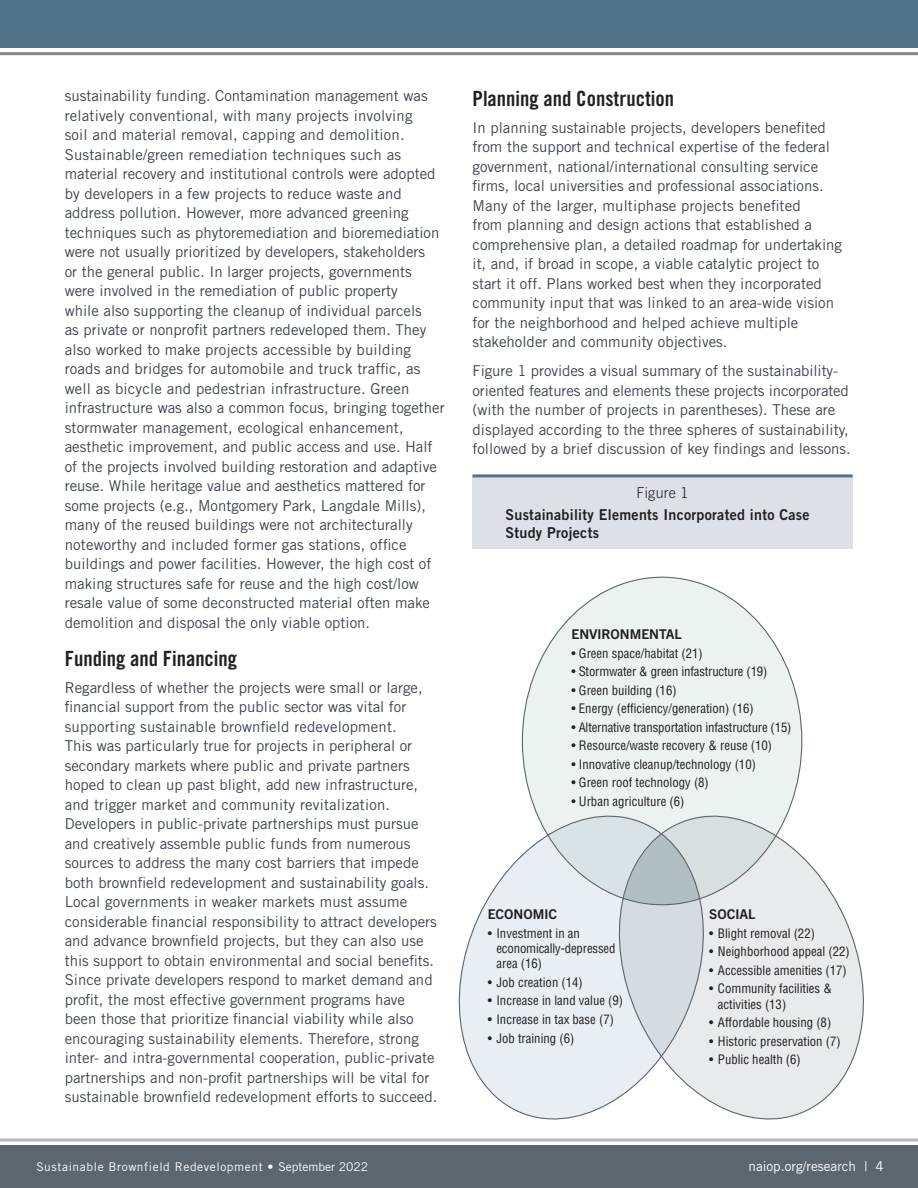
<style>
.page{position:relative;width:918px;height:1188px;background:#fff}
.page>*{position:absolute;margin:0;border:0;box-sizing:border-box;transform-origin:0 0}
.t1{font:21px "Trade Gothic LT Std Bd Cn 20";color:#231f20}
.Body_Text{font:15px/19.5px "Trade Gothic LT Std";color:#3e444f}
.figure_table_title{font:15px/18px "Trade Gothic LT Std Bd 2";letter-spacing:.02em;color:#231f20;scale:.95 1}
.figure_table_number{font:300 15px "Trade Gothic LT Std";letter-spacing:.02em;color:#231f20;scale:.95 1}
.Body_Text-2{font:700 13.5px "Trade Gothic Next LT Pro";color:#231f20}
.t2{font:13.5px "Trade Gothic LT Std";color:#fff}
.Body_Text-3{font:condensed 12.75px/15.3px "Helvetica LT Std";color:#231f20}
.t3{font:12px "Trade Gothic LT Std";letter-spacing:.05em;color:#fff}
</style>
<div class="page">
<div style="left:0;top:1145px;width:918px;height:43px;background:#5c666f"></div>
<div style="left:0;top:0;width:918px;height:48px;background:#51748b"></div>
<svg style="left:0;top:1138px;width:918px;height:4px"></svg>
<hr style="left:0;top:52px;width:918px;height:3px;background:#83878e">
<div style="left:472px;top:476px;width:381px;height:73px;background:#dde1e7"></div>
<hr style="left:472px;top:474px;width:381px;height:3px;background:#51748b">
<div style="left:523px;top:577px;width:279px;height:328px;background:#ebf2f0;border-radius:50%"></div>
<svg style="left:458px;top:796px;width:144px;height:324px"></svg>
<svg style="left:602px;top:797px;width:262px;height:323px"></svg>
<p class="Body_Text" style="left:65px;top:86px;width:381px">sustainability funding. Contamination management was relatively conventional, with many projects involving<br>soil and material removal, capping and demolition.<br>Sustainable/green remediation techniques such as material recovery and institutional controls were adopted by developers in a few projects to reduce waste and address pollution. However, more advanced greening techniques such as phytoremediation and bioremediation were not usually prioritized by developers, stakeholders<br>or the general public. In larger projects, governments were involved in the remediation of public property<br>while also supporting the cleanup of individual parcels<br>as private or nonprofit partners redeveloped them. They also worked to make projects accessible by building roads and bridges for automobile and truck traffic, as well as bicycle and pedestrian infrastructure. Green infrastructure was also a common focus, bringing together stormwater management, ecological enhancement, aesthetic improvement, and public access and use. Half of the projects involved building restoration and adaptive reuse. While heritage value and aesthetics mattered for some projects (e.g., Montgomery Park, Langdale Mills), many of the reused buildings were not architecturally noteworthy and included former gas stations, office buildings and power facilities. However, the high cost of making structures safe for reuse and the high cost/low resale value of some deconstructed material often make demolition and disposal the only viable option.</p>
<h2 class="t1" style="left:65px;top:646px;width:174px">Funding and Financing</h2>
<p class="Body_Text" style="left:65px;top:678px;width:374px">Regardless of whether the projects were small or large, financial support from the public sector was vital for supporting sustainable brownfield redevelopment.<br>This was particularly true for projects in peripheral or secondary markets where public and private partners hoped to clean up past blight, add new infrastructure, and trigger market and community revitalization.<br>Developers in public-private partnerships must pursue and creatively assemble public funds from numerous sources to address the many cost barriers that impede both brownfield redevelopment and sustainability goals.<br>Local governments in weaker markets must assume considerable financial responsibility to attract developers and advance brownfield projects, but they can also use this support to obtain environmental and social benefits.<br>Since private developers respond to market demand and profit, the most effective government programs have been those that prioritize financial viability while also encouraging sustainability elements. Therefore, strong inter- and intra-governmental cooperation, public-private partnerships and non-profit partnerships will be vital for sustainable brownfield redevelopment efforts to succeed.</p>
<h2 class="t1" style="left:472px;top:85px;width:203px">Planning and Construction</h2>
<p class="Body_Text" style="left:472px;top:117px;width:371px">In planning sustainable projects, developers benefited from the support and technical expertise of the federal government, national/international consulting service firms, local universities and professional associations.<br>Many of the larger, multiphase projects benefited<br>from planning and design actions that established a comprehensive plan, a detailed roadmap for undertaking it, and, if broad in scope, a viable catalytic project to start it off. Plans worked best when they incorporated community input that was linked to an area-wide vision for the neighborhood and helped achieve multiple stakeholder and community objectives.</p>
<p class="Body_Text" style="left:472px;top:361px;width:380px">Figure 1 provides a visual summary of the sustainability&shy;oriented features and elements these projects incorporated (with the number of projects in parentheses). These are displayed according to the three spheres of sustainability, followed by a brief discussion of key findings and lessons.</p>
<p class="figure_table_number" style="left:637px;top:484px;width:56px">Figure 1</p>
<p class="figure_table_title" style="left:506px;top:505px;width:322px">Sustainability Elements Incorporated into Case<br>Study Projects</p>
<p class="Body_Text-2" style="left:572px;top:625px;width:112px">ENVIRONMENTAL</p>
<p class="Body_Text-3" style="left:572px;top:645px;width:133px">• Green space/habitat (21)</p>
<p class="Body_Text-3" style="left:572px;top:664px;width:197px">• Stormwater &amp; green infastructure (19)</p>
<p class="Body_Text-3" style="left:572px;top:682px;width:107px">• Green building (16)</p>
<p class="Body_Text-3" style="left:572px;top:701px;width:184px">• Energy (efficiency/generation) (16)</p>
<p class="Body_Text-3" style="left:572px;top:719px;width:222px">• Alternative transportation infastructure (15)</p>
<p class="Body_Text-3" style="left:572px;top:738px;width:202px">• Resource/waste recovery &amp; reuse (10)</p>
<p class="Body_Text-3" style="left:572px;top:756px;width:186px">• Innovative cleanup/technology (10)</p>
<p class="Body_Text-3" style="left:572px;top:775px;width:139px">• Green roof technology (8)</p>
<p class="Body_Text-3" style="left:572px;top:794px;width:114px">• Urban agriculture (6)</p>
<p class="Body_Text-2" style="left:488px;top:905px;width:71px">ECONOMIC</p>
<p class="Body_Text-3" style="left:496px;top:925px;width:121px;text-indent:-9px">• Investment in an economically-depressed area (16)</p>
<p class="Body_Text-3" style="left:488px;top:975px;width:97px">• Job creation (14)</p>
<p class="Body_Text-3" style="left:488px;top:993px;width:137px">• Increase in land value (9)</p>
<p class="Body_Text-3" style="left:488px;top:1012px;width:128px">• Increase in tax base (7)</p>
<p class="Body_Text-3" style="left:488px;top:1030px;width:88px">• Job training (6)</p>
<p class="Body_Text-2" style="left:709px;top:905px;width:48px">SOCIAL</p>
<p class="Body_Text-3" style="left:709px;top:925px;width:107px">• Blight removal (22)</p>
<p class="Body_Text-3" style="left:709px;top:944px;width:142px">• Neighborhood appeal (22)</p>
<p class="Body_Text-3" style="left:709px;top:962px;width:139px">• Accessible amenities (17)</p>
<p class="Body_Text-3" style="left:718px;top:981px;width:116px;text-indent:-9px">• Community facilities &amp; activities (13)</p>
<p class="Body_Text-3" style="left:709px;top:1015px;width:123px">• Affordable housing (8)</p>
<p class="Body_Text-3" style="left:709px;top:1033px;width:133px">• Historic preservation (7)</p>
<p class="Body_Text-3" style="left:709px;top:1052px;width:93px">• Public health (6)</p>
<p class="t3" style="left:36px;top:1160px;width:333px">Sustainable Brownfield Redevelopment • September 2022</p>
<p class="t2" style="left:749px;top:1159px;width:137px">naiop.org/research | 4</p>
</div>
